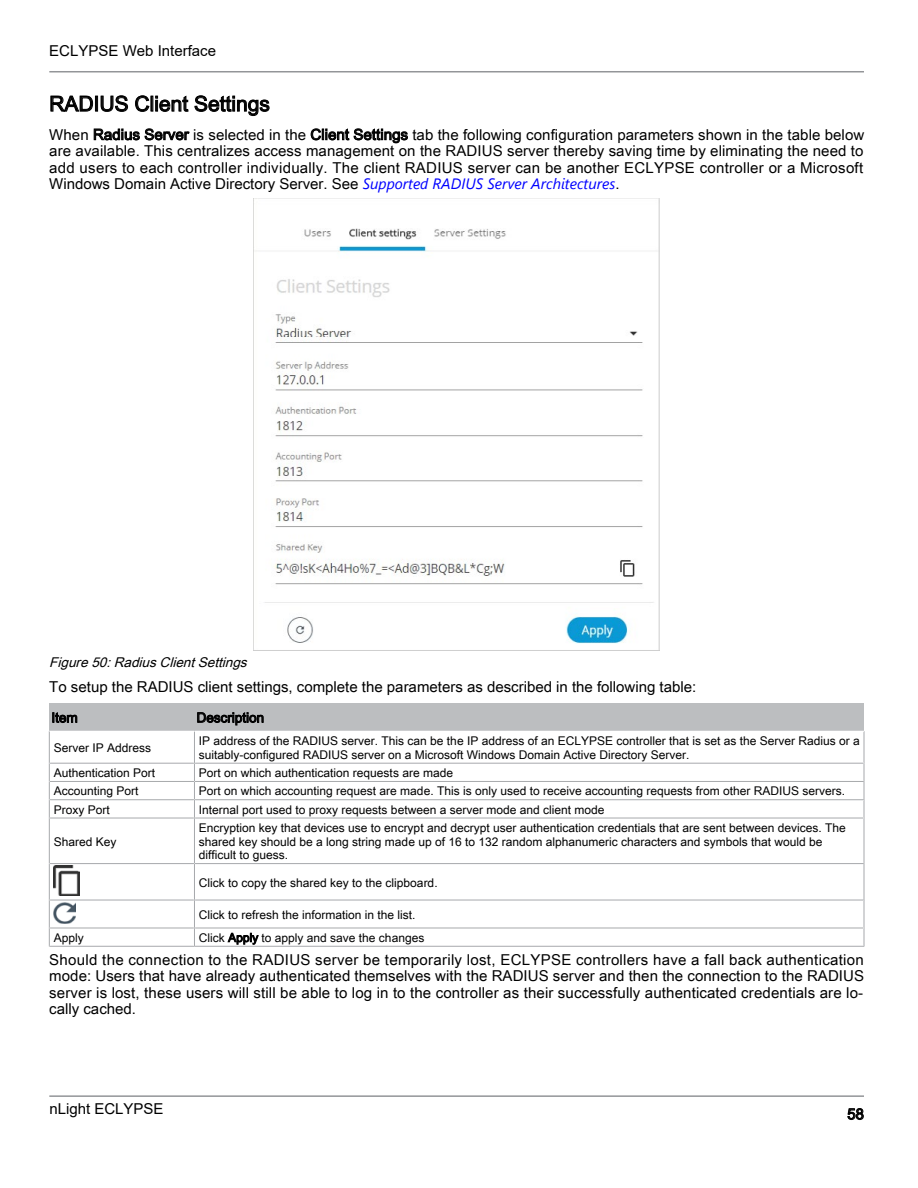
<style>
.page{position:relative;width:918px;height:1188px;background:#fff}
.page>*{position:absolute;margin:0;border:0;box-sizing:border-box;transform-origin:0 0}
.t1{font:21px "Arial Unicode MS";color:#000}
.t2{font:15px/16.5px "Arial Unicode MS";color:#000;text-align:justify}
.t3{font:15px "Arial";color:#000}
.t4{font:italic 13.5px "Arial Unicode MS";color:#000}
.t5{font:13.5px "Arial Unicode MS";color:#000}
.t6{font:12px/13.6px "Arial Unicode MS";color:#000}
.s1{font-family:"Segoe UI";font-style:italic;color:#00f}
</style>
<div class="page">
<img style="left:254px;top:198px;width:406px;height:452px">
<div style="left:49px;top:703px;width:145px;height:28px;background:#bcbec0"></div>
<div style="left:194px;top:703px;width:670px;height:28px;background:#bcbec0"></div>
<hr style="left:49px;top:731px;width:1px;height:32px;background:#a7a9ac">
<hr style="left:194px;top:731px;width:1px;height:32px;background:#a7a9ac">
<hr style="left:194px;top:731px;width:670px;height:1px;background:#fff">
<hr style="left:864px;top:731px;width:1px;height:32px;background:#a7a9ac">
<hr style="left:49px;top:763px;width:145px;height:1px;background:#a7a9ac">
<hr style="left:194px;top:763px;width:670px;height:1px;background:#a7a9ac">
<hr style="left:49px;top:781px;width:145px;height:1px;background:#a7a9ac">
<hr style="left:194px;top:781px;width:670px;height:1px;background:#a7a9ac">
<hr style="left:49px;top:799px;width:145px;height:1px;background:#a7a9ac">
<svg style="left:49px;top:763px;width:1px;height:55px"></svg>
<svg style="left:194px;top:763px;width:1px;height:55px"></svg>
<hr style="left:194px;top:799px;width:670px;height:1px;background:#a7a9ac">
<svg style="left:864px;top:763px;width:1px;height:55px"></svg>
<hr style="left:49px;top:818px;width:145px;height:1px;background:#a7a9ac">
<hr style="left:49px;top:818px;width:1px;height:46px;background:#a7a9ac">
<hr style="left:194px;top:818px;width:1px;height:46px;background:#a7a9ac">
<hr style="left:194px;top:818px;width:670px;height:1px;background:#a7a9ac">
<hr style="left:864px;top:818px;width:1px;height:46px;background:#a7a9ac">
<hr style="left:49px;top:863px;width:145px;height:1px;background:#a7a9ac">
<hr style="left:49px;top:864px;width:1px;height:36px;background:#a7a9ac">
<hr style="left:194px;top:864px;width:1px;height:36px;background:#a7a9ac">
<img style="left:54px;top:866px;width:25px;height:30px">
<hr style="left:194px;top:863px;width:670px;height:1px;background:#a7a9ac">
<hr style="left:864px;top:863px;width:1px;height:37px;background:#a7a9ac">
<hr style="left:49px;top:900px;width:145px;height:1px;background:#a7a9ac">
<img style="left:54px;top:902px;width:21px;height:22px">
<hr style="left:194px;top:900px;width:670px;height:1px;background:#a7a9ac">
<hr style="left:49px;top:928px;width:145px;height:1px;background:#a7a9ac">
<hr style="left:49px;top:946px;width:145px;height:1px;background:#a7a9ac">
<svg style="left:49px;top:900px;width:1px;height:46px"></svg>
<svg style="left:194px;top:900px;width:1px;height:46px"></svg>
<hr style="left:194px;top:928px;width:670px;height:1px;background:#a7a9ac">
<hr style="left:194px;top:946px;width:670px;height:1px;background:#a7a9ac">
<svg style="left:864px;top:900px;width:1px;height:46px"></svg>
<hr style="left:49px;top:71px;width:815px;height:1px;background:#939598">
<hr style="left:49px;top:1095px;width:815px;height:2px;background:#939598">
<p class="t3" style="left:49px;top:41px;width:168px">ECLYPSE Web Interface</p>
<h1 class="t1" style="left:49px;top:89px;width:222px">RADIUS Client Settings</h1>
<p class="t2" style="left:49px;top:126px;width:816px">When Radius Server is selected in the Client Settings tab the following configuration parameters shown in the table below are available. This centralizes access management on the RADIUS server thereby saving time by eliminating the need to add users to each controller individually. The client RADIUS server can be another ECLYPSE controller or a Microsoft Windows Domain Active Directory Server. See <span class="s1">Supported RADIUS Server Architectures</span>.</p>
<p class="t4" style="left:49px;top:653px;width:204px">Figure50:RadiusClientSettings</p>
<p class="t2" style="left:49px;top:679px;width:648px">To setup the RADIUS client settings, complete the parameters as described in the following table:</p>
<p class="t5" style="left:51px;top:708px;width:28px">Item</p>
<p class="t5" style="left:197px;top:708px;width:69px">Description</p>
<p class="t6" style="left:54px;top:741px;width:99px">Server IP Address</p>
<p class="t6" style="left:199px;top:734px;width:662px">IP address of the RADIUS server. This can be the IP address of an ECLYPSE controller that is set as the Server Radius or a suitably-configured RADIUS server on a Microsoft Windows Domain Active Directory Server.</p>
<p class="t6" style="left:54px;top:766px;width:103px">Authentication Port</p>
<p class="t6" style="left:199px;top:766px;width:256px">Port on which authentication requests are made</p>
<p class="t6" style="left:54px;top:784px;width:86px">Accounting Port</p>
<p class="t6" style="left:199px;top:784px;width:648px">Port on which accounting request are made. This is only used to receive accounting requests from other RADIUS servers.</p>
<p class="t6" style="left:54px;top:802px;width:58px">Proxy Port</p>
<p class="t6" style="left:199px;top:802px;width:407px">Internal port used to proxy requests between a server mode and client mode</p>
<p class="t6" style="left:54px;top:834px;width:64px">Shared Key</p>
<p class="t6" style="left:199px;top:821px;width:648px">Encryption key that devices use to encrypt and decrypt user authentication credentials that are sent between devices. The shared key should be a long string made up of 16 to 132 random alphanumeric characters and symbols that would be difficult to guess.</p>
<p class="t6" style="left:199px;top:875px;width:240px">Click to copy the shared key to the clipboard.</p>
<p class="t6" style="left:199px;top:907px;width:218px">Click to refresh the information in the list.</p>
<p class="t6" style="left:54px;top:931px;width:32px">Apply</p>
<p class="t6" style="left:199px;top:931px;width:227px">Click Apply to apply and save the changes</p>
<p class="t2" style="left:49px;top:951px;width:816px">Should the connection to the RADIUS server be temporarily lost, ECLYPSE controllers have a fall back authentication mode: Users that have already authenticated themselves with the RADIUS server and then the connection to the RADIUS server is lost, these users will still be able to log in to the controller as their successfully authenticated credentials are lo&shy;cally cached.</p>
<p class="t3" style="left:49px;top:1099px;width:116px">nLight ECLYPSE</p>
<p class="t2" style="left:847px;top:1106px;width:18px">58</p>
</div>
